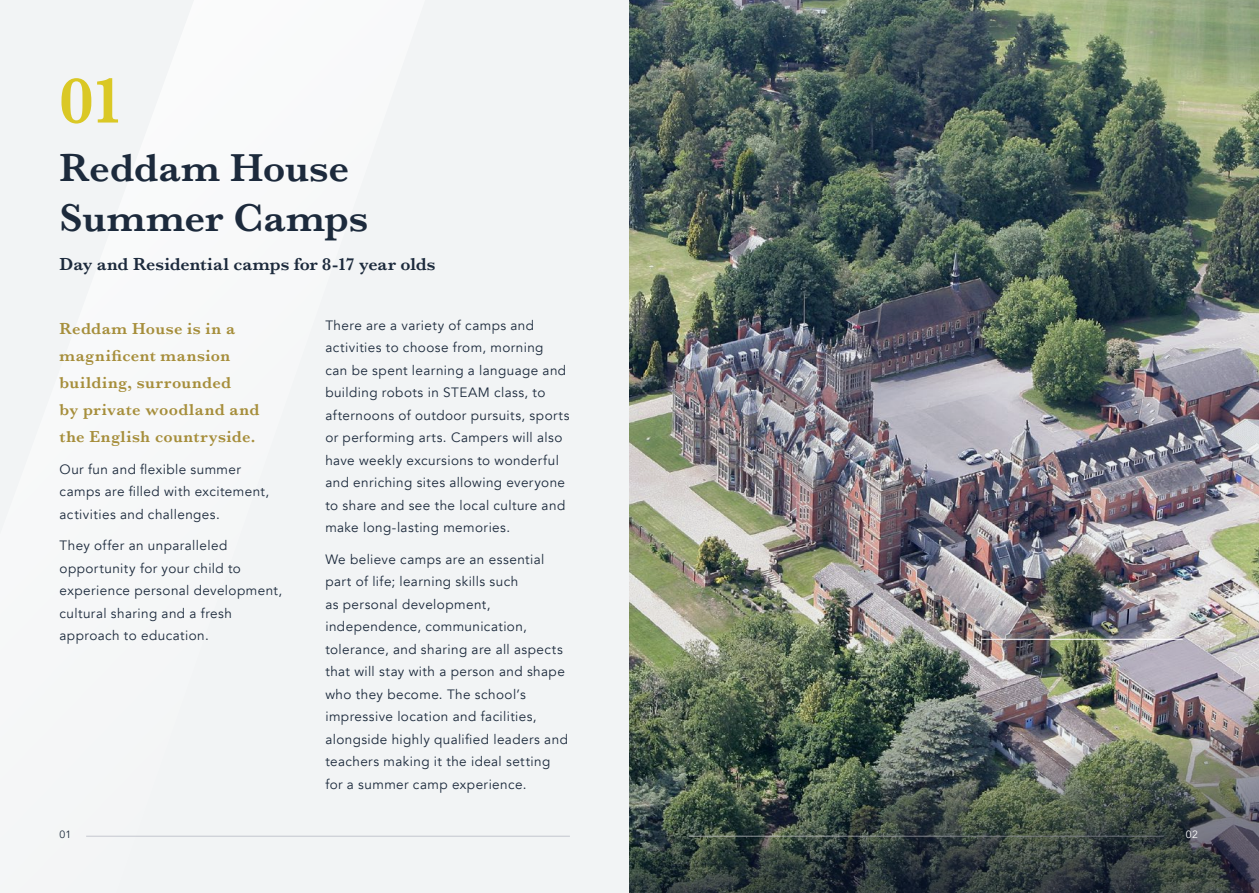
<style>
.page{position:relative;width:1259px;height:893px;background:#fff}
.page>*{position:absolute;margin:0;border:0;box-sizing:border-box;transform-origin:0 0}
.t1{font:600 67.5px "Baskerville";color:#dac825}
.t2{font:600 40.5px/49.5px "Baskerville";color:#1c2a3c}
.t3{font:600 18px "Baskerville";color:#1c2a3c}
.t4{font:600 16.5px/27px "Baskerville";letter-spacing:.03em;color:#a68e3b}
.t5{font:13.5px/22.5px "Avenir";letter-spacing:.03em;color:#1c2a3c}
.t6{font:10.5px "Avenir";color:#1c2a3c}
.t7{font:10.5px "Avenir";color:#fff}
</style>
<div class="page">
<img style="left:429px;top:0;width:830px;height:893px">
<div style="left:0;top:0;width:429px;height:893px;background:#f2f4f5"></div>
<img style="left:629px;top:685px;width:630px;height:208px">
<hr style="left:980px;top:639px;width:202px;height:1px;background:#fff">
<hr style="left:86px;top:836px;width:484px;height:1px;background:#1c2445">
<h1 class="t1" style="left:60px;top:53px;width:67px">01</h1>
<h2 class="t2" style="left:60px;top:143px;width:310px">Reddam House<br>Summer Camps</h2>
<h3 class="t3" style="left:60px;top:251px;width:377px">Day and Residential camps for 8-17 year olds</h3>
<p class="t4" style="left:60px;top:315px;width:201px">Reddam House is in a magnificent mansion building, surrounded<br>by private woodland and the English countryside.</p>
<p class="t5" style="left:60px;top:458px;width:211px">Our fun and flexible summer camps are filled with excitement, activities and challenges.</p>
<p class="t5" style="left:60px;top:534px;width:224px">They offer an unparalleled opportunity for your child to experience personal development, cultural sharing and a fresh approach to education.</p>
<p class="t5" style="left:325px;top:314px;width:246px">There are a variety of camps and activities to choose from, morning<br>can be spent learning a language and building robots in STEAM class, to afternoons of outdoor pursuits, sports or performing arts. Campers will also have weekly excursions to wonderful and enriching sites allowing everyone to share and see the local culture and make long-lasting memories.</p>
<p class="t5" style="left:325px;top:548px;width:244px">We believe camps are an essential part of life; learning skills such<br>as personal development, independence, communication, tolerance, and sharing are all aspects that will stay with a person and shape who they become. The school’s impressive location and facilities, alongside highly qualified leaders and teachers making it the ideal setting for a summer camp experience.</p>
<p class="t6" style="left:60px;top:828px;width:13px">01</p>
<p class="t7" style="left:1185px;top:828px;width:14px">02</p>
</div>
